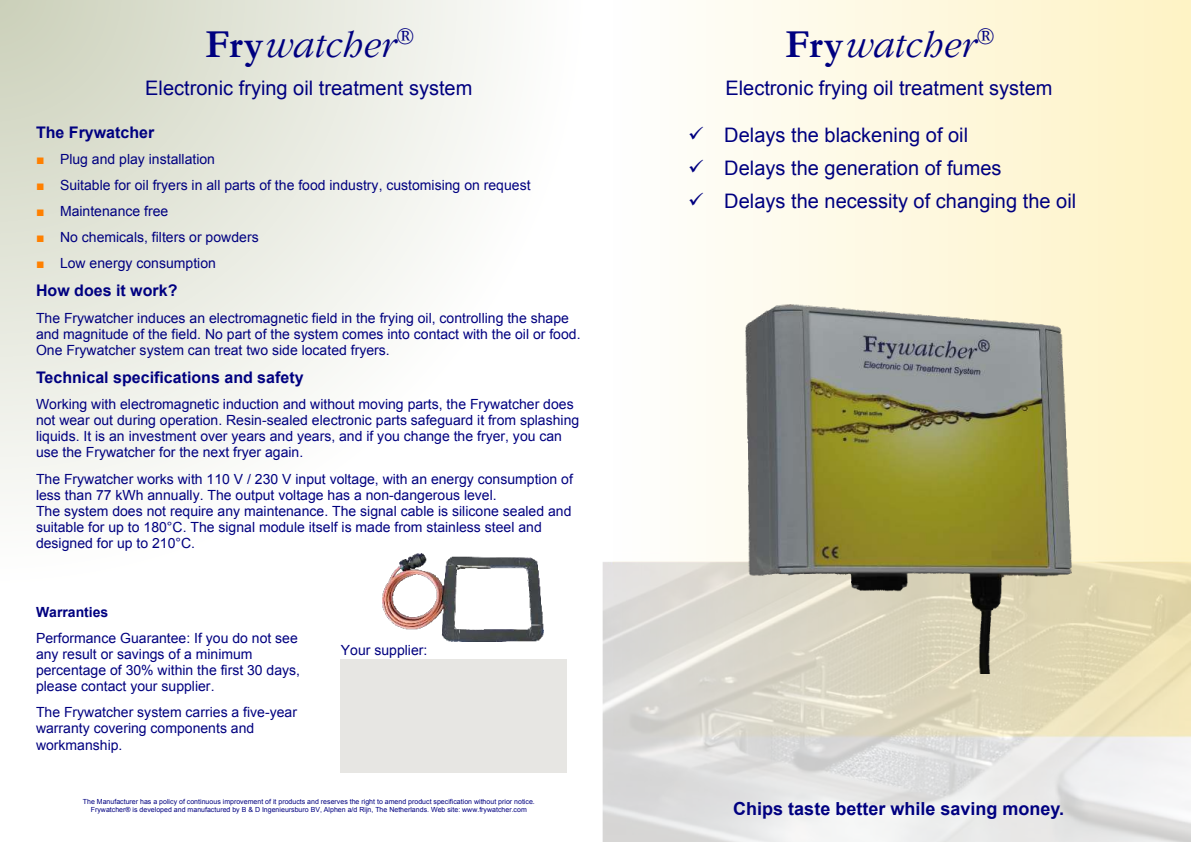
<style>
.page{position:relative;width:1191px;height:842px;background:#fff}
.page>*{position:absolute;margin:0;border:0;box-sizing:border-box;transform-origin:0 0}
.t1{font:38px "Gatineau";color:#000080}
.t2{font:20px "Arial";color:#000080}
.t3{font:700 18px "Arial";color:#000080}
.t4{font:700 16px "Arial";color:#000080}
.t5{font:14px/16.1px "Arial";color:#000080}
.t6{font:700 14px "Arial";color:#000080}
.t7{font:7px/8px "Arial";color:#000080;text-align:center}
.s1{font-family:"Garamond";font-weight:700;font-size:40px}
.s2{color:#ff8000}
</style>
<div class="page">
<img style="left:602px;top:0;width:588px;height:842px">
<svg style="left:0;top:0;width:489px;height:489px"></svg>
<svg style="left:0;top:0;width:480px;height:480px"></svg>
<svg style="left:0;top:0;width:473px;height:473px"></svg>
<svg style="left:0;top:0;width:464px;height:464px"></svg>
<svg style="left:0;top:0;width:457px;height:457px;fill:#f8f8f5"></svg>
<svg style="left:0;top:0;width:441px;height:441px;fill:#f7f7f4"></svg>
<svg style="left:0;top:0;width:436px;height:436px;fill:#f6f7f3"></svg>
<svg style="left:0;top:0;width:431px;height:431px;fill:#f5f6f2"></svg>
<svg style="left:0;top:0;width:420px;height:420px;fill:#f4f5f1"></svg>
<svg style="left:0;top:0;width:413px;height:413px;fill:#f4f5f0"></svg>
<svg style="left:0;top:0;width:406px;height:406px;fill:#f3f4ef"></svg>
<svg style="left:0;top:0;width:399px;height:399px;fill:#f3f4ee"></svg>
<svg style="left:0;top:0;width:394px;height:394px;fill:#f2f3ed"></svg>
<svg style="left:0;top:0;width:389px;height:389px;fill:#f1f3ed"></svg>
<svg style="left:0;top:0;width:382px;height:382px;fill:#f1f2ec"></svg>
<svg style="left:0;top:0;width:378px;height:378px;fill:#f0f1eb"></svg>
<svg style="left:0;top:0;width:368px;height:368px;fill:#eff1ea"></svg>
<svg style="left:0;top:0;width:364px;height:364px;fill:#eff0e9"></svg>
<svg style="left:0;top:0;width:357px;height:357px;fill:#eef0e8"></svg>
<svg style="left:0;top:0;width:345px;height:345px;fill:#edefe7"></svg>
<svg style="left:0;top:0;width:340px;height:340px;background:#edeee7"></svg>
<svg style="left:0;top:0;width:331px;height:331px;background:#ecede5"></svg>
<svg style="left:0;top:0;width:319px;height:319px;background:#ebede4"></svg>
<svg style="left:0;top:0;width:312px;height:312px;background:#eaece3"></svg>
<svg style="left:0;top:0;width:305px;height:305px;background:#e9ebe2"></svg>
<svg style="left:0;top:0;width:296px;height:296px;background:#e8eae1"></svg>
<svg style="left:0;top:0;width:289px;height:289px;background:#e8eae0"></svg>
<svg style="left:0;top:0;width:280px;height:280px;background:#e7e9df"></svg>
<div style="left:0;top:0;width:277px;height:277px;background:#e6e9de"></div>
<div style="left:0;top:0;width:271px;height:270px;background:#e6e8dd"></div>
<div style="left:0;top:0;width:264px;height:263px;background:#e5e7dc"></div>
<div style="left:0;top:0;width:257px;height:257px;background:#e4e7db"></div>
<div style="left:0;top:0;width:245px;height:245px;background:#e3e6d9"></div>
<div style="left:0;top:0;width:238px;height:238px;background:#e2e5d9"></div>
<div style="left:0;top:0;width:231px;height:231px;background:#e1e4d7"></div>
<div style="left:0;top:0;width:222px;height:222px;background:#e1e4d6"></div>
<div style="left:0;top:0;width:215px;height:215px;background:#e0e3d6"></div>
<svg style="left:0;top:0;width:208px;height:208px"></svg>
<div style="left:0;top:0;width:205px;height:205px;background:#dfe2d4"></div>
<div style="left:0;top:0;width:201px;height:201px;background:#dfe2d4"></div>
<svg style="left:0;top:0;width:196px;height:196px;background:#d8dbcb"></svg>
<div style="left:340px;top:659px;width:227px;height:113px;background:#e7e6e3"></div>
<img style="left:382px;top:554px;width:162px;height:87px">
<img style="left:745px;top:304px;width:326px;height:369px">
<h1 class="t1" style="left:205px;top:25px;width:209px"><span class="s1">Fry</span>watcher<sup>®</sup></h1>
<h2 class="t2" style="left:145px;top:81px;width:329px">Electronic frying oil treatment system</h2>
<p class="t4" style="left:36px;top:126px;width:120px">The Frywatcher</p>
<p class="t5" style="left:36px;top:152px;width:181px"><span class="s2">■</span> Plug and play installation</p>
<p class="t5" style="left:36px;top:179px;width:496px"><span class="s2">■</span> Suitable for oil fryers in all parts of the food industry, customising on request</p>
<p class="t5" style="left:36px;top:205px;width:134px"><span class="s2">■</span> Maintenance free</p>
<p class="t5" style="left:36px;top:231px;width:224px"><span class="s2">■</span> No chemicals, filters or powders</p>
<p class="t5" style="left:36px;top:257px;width:181px"><span class="s2">■</span> Low energy consumption</p>
<p class="t4" style="left:36px;top:285px;width:143px">How does it work?</p>
<p class="t5" style="left:36px;top:311px;width:546px">The Frywatcher induces an electromagnetic field in the frying oil, controlling the shape and magnitude of the field. No part of the system comes into contact with the oil or food.<br>One Frywatcher system can treat two side located fryers.</p>
<p class="t4" style="left:36px;top:371px;width:269px">Technical specifications and safety</p>
<p class="t5" style="left:36px;top:398px;width:545px">Working with electromagnetic induction and without moving parts, the Frywatcher does not wear out during operation. Resin-sealed electronic parts safeguard it from splashing liquids. It is an investment over years and years, and if you change the fryer, you can use the Frywatcher for the next fryer again.</p>
<p class="t5" style="left:36px;top:472px;width:538px">The Frywatcher works with 110 V / 230 V input voltage, with an energy consumption of less than 77 kWh annually. The output voltage has a non-dangerous level.<br>The system does not require any maintenance. The signal cable is silicone sealed and suitable for up to 180°C. The signal module itself is made from stainless steel and designed for up to 210°C.</p>
<p class="t6" style="left:36px;top:607px;width:74px">Warranties</p>
<p class="t5" style="left:36px;top:631px;width:266px">Performance Guarantee: If you do not see any result or savings of a minimum percentage of 30% within the first 30 days, please contact your supplier.</p>
<p class="t5" style="left:36px;top:706px;width:262px">The Frywatcher system carries a five-year warranty covering components and workmanship.</p>
<p class="t5" style="left:341px;top:644px;width:88px">Your supplier:</p>
<h1 class="t1" style="left:785px;top:25px;width:209px"><span class="s1">Fry</span>watcher<sup>®</sup></h1>
<h2 class="t2" style="left:725px;top:81px;width:329px">Electronic frying oil treatment system</h2>
<h2 class="t2" style="left:688px;top:127px;width:281px">✔ Delays the blackening of oil</h2>
<h2 class="t2" style="left:688px;top:160px;width:315px">✔ Delays the generation of fumes</h2>
<h2 class="t2" style="left:688px;top:193px;width:389px">✔ Delays the necessity of changing the oil</h2>
<p class="t7" style="left:83px;top:799px;width:453px">The Manufacturer has a policy of continuous improvement of it products and reserves the right to amend product specification without prior notice.<br>Frywatcher® is developed and manufactured by B &amp; D Ingenieursburo BV, Alphen a/d Rijn, The Netherlands. Web site: www.frywatcher.com</p>
<p class="t3" style="left:733px;top:802px;width:332px">Chips taste better while saving money.</p>
</div>
